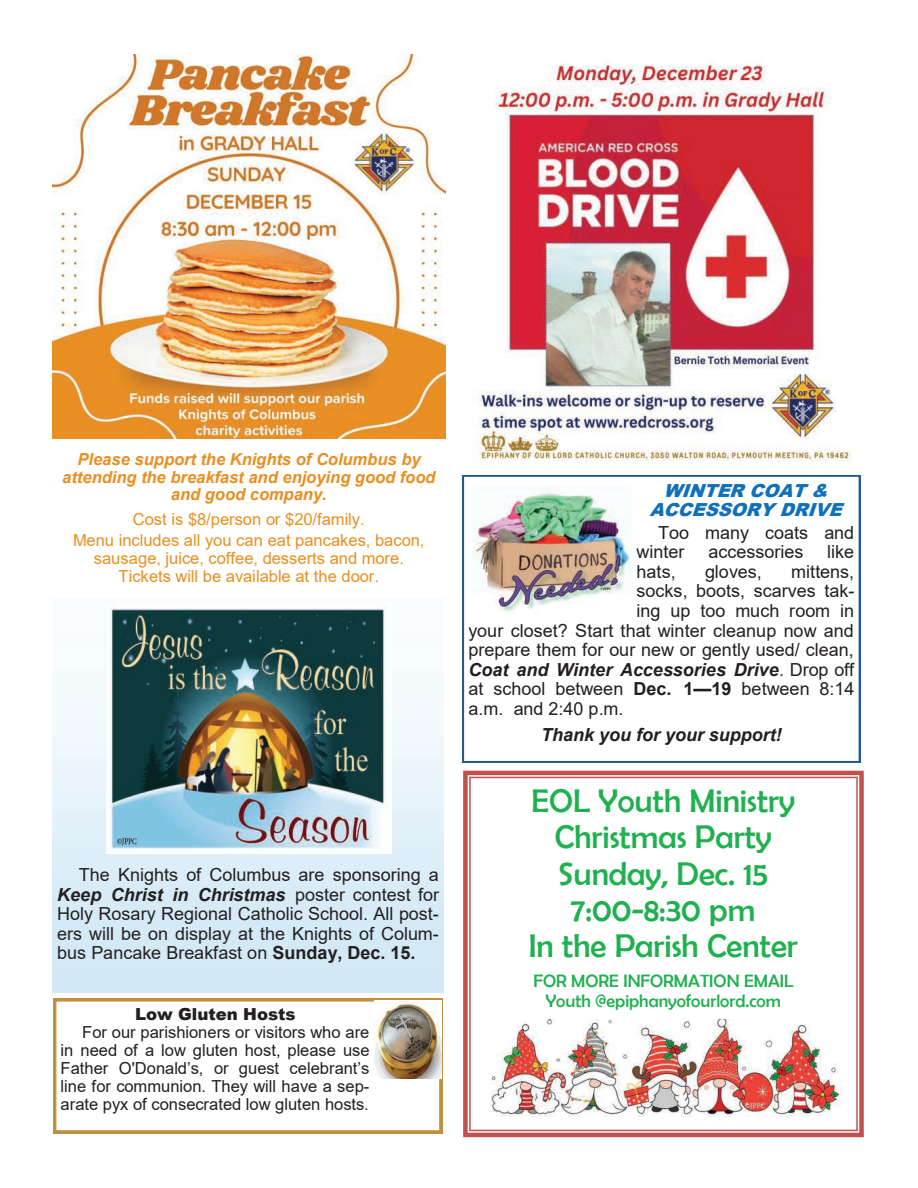
<style>
.page{position:relative;width:918px;height:1188px;background:#fff}
.page>*{position:absolute;margin:0;border:0;box-sizing:border-box;transform-origin:0 0}
.t1{font:33px/36.3px "Berlin Sans FB";color:#1fb04f;text-align:center}
.t2{font:18px/19.6px "Arial";color:#231f20}
.t3{font:italic 700 18px "Arial";color:#231f20}
.t4{font:18px/19.8px "Berlin Sans FB";color:#1fb04f;text-align:center}
.t5{font:italic 900 18px/19.2px "Arial";color:#1070b9;text-align:center}
.t6{font:16.5px/18px "Arial";color:#231f20;text-align:justify}
.t7{font:16.5px/21.3px "Arial";color:#e88f22;text-align:center}
.t8{font:italic 700 16.5px/17.9px "Arial";color:#e88f22;text-align:center}
.t9{font:900 16.5px "Arial";letter-spacing:-.005em;color:#231f20}
.s1{font-weight:700;font-style:italic}
.s2{font-weight:700}
.s3{font-weight:400;font-style:normal}
</style>
<div class="page">
<svg style="left:53px;top:998px;width:390px;height:136px"></svg>
<img style="left:374px;top:1001px;width:67px;height:78px">
<img style="left:475px;top:64px;width:377px;height:402px">
<img style="left:53px;top:54px;width:392px;height:384px">
<svg style="left:463px;top:475px;width:397px;height:287px"></svg>
<div style="left:53px;top:598px;width:391px;height:394px;background:linear-gradient(to bottom,#feffff,#cfe7f5)"></div>
<img style="left:106px;top:603px;width:285px;height:251px">
<img style="left:473px;top:485px;width:159px;height:127px">
<svg style="left:463px;top:771px;width:401px;height:366px"></svg>
<img style="left:486px;top:1020px;width:358px;height:96px">
<p class="t8" style="left:62px;top:450px;width:375px">Please support the Knights of Columbus by attending the breakfast and enjoying good food and good company.</p>
<p class="t7" style="left:73px;top:509px;width:353px">Cost is $8/person or $20/family.<br>Menu includes all you can eat pancakes, bacon,</p>
<p class="t7" style="left:94px;top:549px;width:312px;line-height:18px">sausage, juice, coffee, desserts and more.<br>Tickets will be available at the door.</p>
<p class="t2" style="left:57px;top:865px;width:384px;text-align:justify;text-indent:22px">The Knights of Columbus are sponsoring a <span class="s1">Keep Christ in Christmas</span> poster contest for Holy Rosary Regional Catholic School. All post&shy;ers will be on display at the Knights of Colum&shy;bus Pancake Breakfast on <span class="s2">Sunday, Dec. 15.</span></p>
<p class="t9" style="left:135px;top:1002px;width:162px">Low Gluten Hosts</p>
<p class="t6" style="left:61px;top:1023px;width:311px;text-indent:22px">For our parishioners or visitors who are in need of a low gluten host, please use Father O'Donald’s, or guest celebrant’s line for communion. They will have a sep&shy;arate pyx of consecrated low gluten hosts.</p>
<p class="t5" style="left:649px;top:480px;width:202px">WINTERCOAT&amp;<br>ACCESSORYDRIVE</p>
<p class="t2" style="left:637px;top:523px;width:219px;text-indent:22px">Too many coats and winter</p>
<p class="t2" style="left:708px;top:542px;width:97px">accessories</p>
<p class="t2" style="left:827px;top:542px;width:29px">like</p>
<p class="t2" style="left:637px;top:562px;width:41px">hats,</p>
<p class="t2" style="left:705px;top:562px;width:58px">gloves,</p>
<p class="t2" style="left:791px;top:562px;width:65px">mittens,</p>
<p class="t2" style="left:637px;top:581px;width:219px">socks, boots, scarves tak-</p>
<p class="t2" style="left:637px;top:601px;width:219px">ing up too much room in</p>
<p class="t2" style="left:468px;top:621px;width:387px">your closet? Start that winter cleanup now and</p>
<p class="t2" style="left:468px;top:640px;width:387px">prepare them for our new or gently used/ clean,</p>
<p class="t3" style="left:468px;top:660px;width:387px">Coat and Winter Accessories Drive<span class="s3">. Drop off</span></p>
<p class="t2" style="left:468px;top:679px;width:388px">at school between <span class="s2">Dec. 1—19</span> between 8:14</p>
<p class="t2" style="left:468px;top:699px;width:157px">a.m. and 2:40 p.m.</p>
<p class="t3" style="left:541px;top:725px;width:242px">Thank you for your support!</p>
<h1 class="t1" style="left:529px;top:783px;width:271px">EOL Youth Ministry<br>Christmas Party<br>Sunday, Dec. 15<br>7:00-8:30 pm<br>In the Parish Center</h1>
<p class="t4" style="left:533px;top:971px;width:261px">FOR MORE INFORMATION EMAIL<br>Youth @epiphanyofourlord.com</p>
</div>
